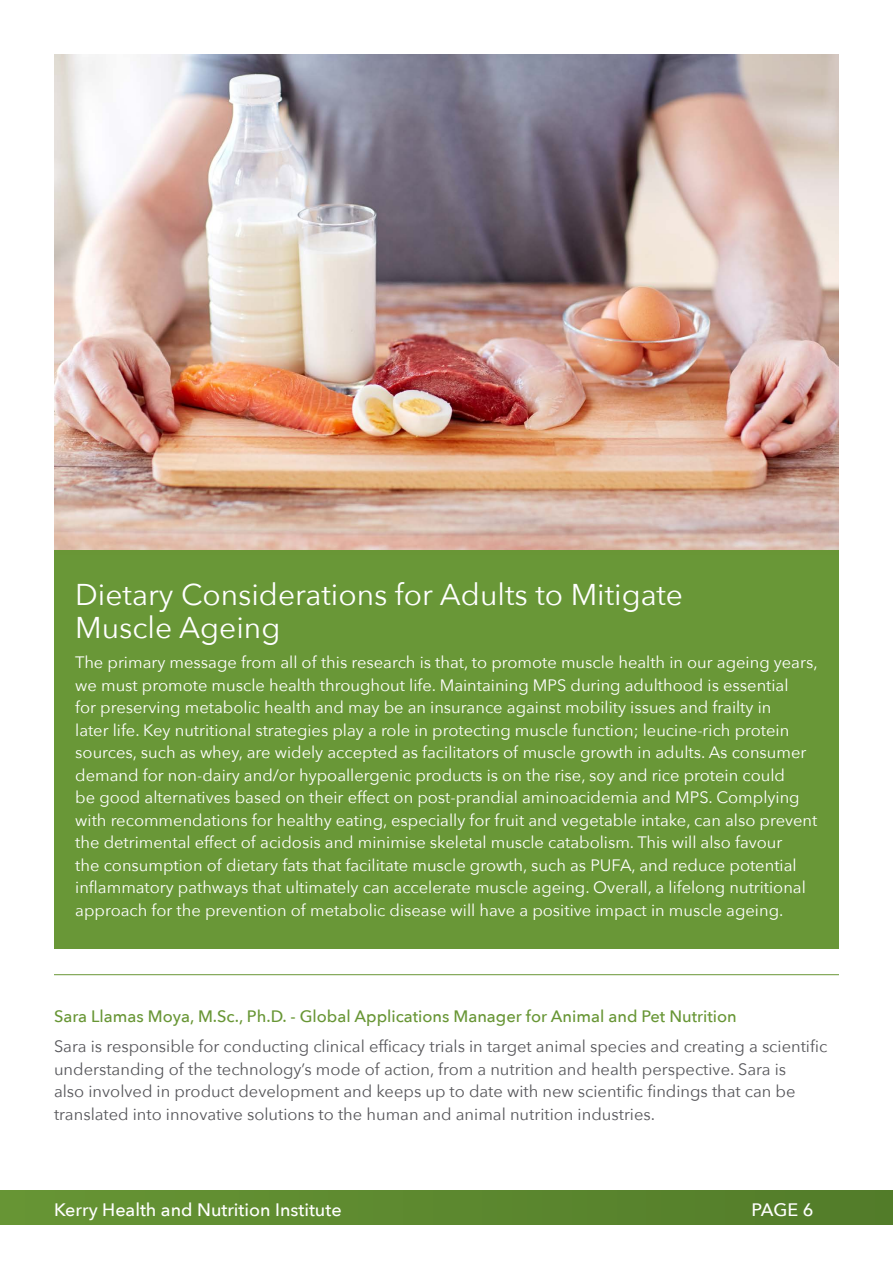
<style>
.page{position:relative;width:893px;height:1263px;background:#fff}
.page>*{position:absolute;margin:0;border:0;box-sizing:border-box;transform-origin:0 0}
.t1{font:30px/33px "Avenir Next";color:#fff}
.t2{font:500 18px "Avenir Next";color:#fff}
.t3{font:16.5px/22.5px "Avenir Next";color:#fff}
.t4{font:16.5px/22.5px "Avenir Next";color:#56565a}
.t5{font:500 16.5px "Avenir Next";color:#689635}
</style>
<div class="page">
<img style="left:54px;top:54px;width:785px;height:496px">
<div style="left:0;top:1191px;width:893px;height:34px;background:#5c882f"></div>
<div style="left:54px;top:550px;width:785px;height:398px;background:#699737"></div>
<hr style="left:54px;top:974px;width:785px;height:1px;background:#689635">
<h1 class="t1" style="left:75px;top:577px;width:609px">Dietary Considerations for Adults to Mitigate<br>Muscle Ageing</h1>
<p class="t3" style="left:75px;top:651px;width:744px">The primary message from all of this research is that, to promote muscle health in our ageing years, we must promote muscle health throughout life. Maintaining MPS during adulthood is essential<br>for preserving metabolic health and may be an insurance against mobility issues and frailty in<br>later life. Key nutritional strategies play a role in protecting muscle function; leucine-rich protein sources, such as whey, are widely accepted as facilitators of muscle growth in adults. As consumer demand for non-dairy and/or hypoallergenic products is on the rise, soy and rice protein could<br>be good alternatives based on their effect on post-prandial aminoacidemia and MPS. Complying with recommendations for healthy eating, especially for fruit and vegetable intake, can also prevent the detrimental effect of acidosis and minimise skeletal muscle catabolism. This will also favour<br>the consumption of dietary fats that facilitate muscle growth, such as PUFA, and reduce potential inflammatory pathways that ultimately can accelerate muscle ageing. Overall, a lifelong nutritional approach for the prevention of metabolic disease will have a positive impact in muscle ageing.</p>
<p class="t5" style="left:54px;top:1002px;width:684px">Sara Llamas Moya, M.Sc., Ph.D. - Global Applications Manager for Animal and Pet Nutrition</p>
<p class="t4" style="left:54px;top:1035px;width:775px">Sara is responsible for conducting clinical efficacy trials in target animal species and creating a scientific understanding of the technology’s mode of action, from a nutrition and health perspective. Sara is<br>also involved in product development and keeps up to date with new scientific findings that can be translated into innovative solutions to the human and animal nutrition industries.</p>
<p class="t2" style="left:54px;top:1194px;width:289px">Kerry Health and Nutrition Institute</p>
<p class="t2" style="left:751px;top:1194px;width:64px">PAGE 6</p>
</div>
